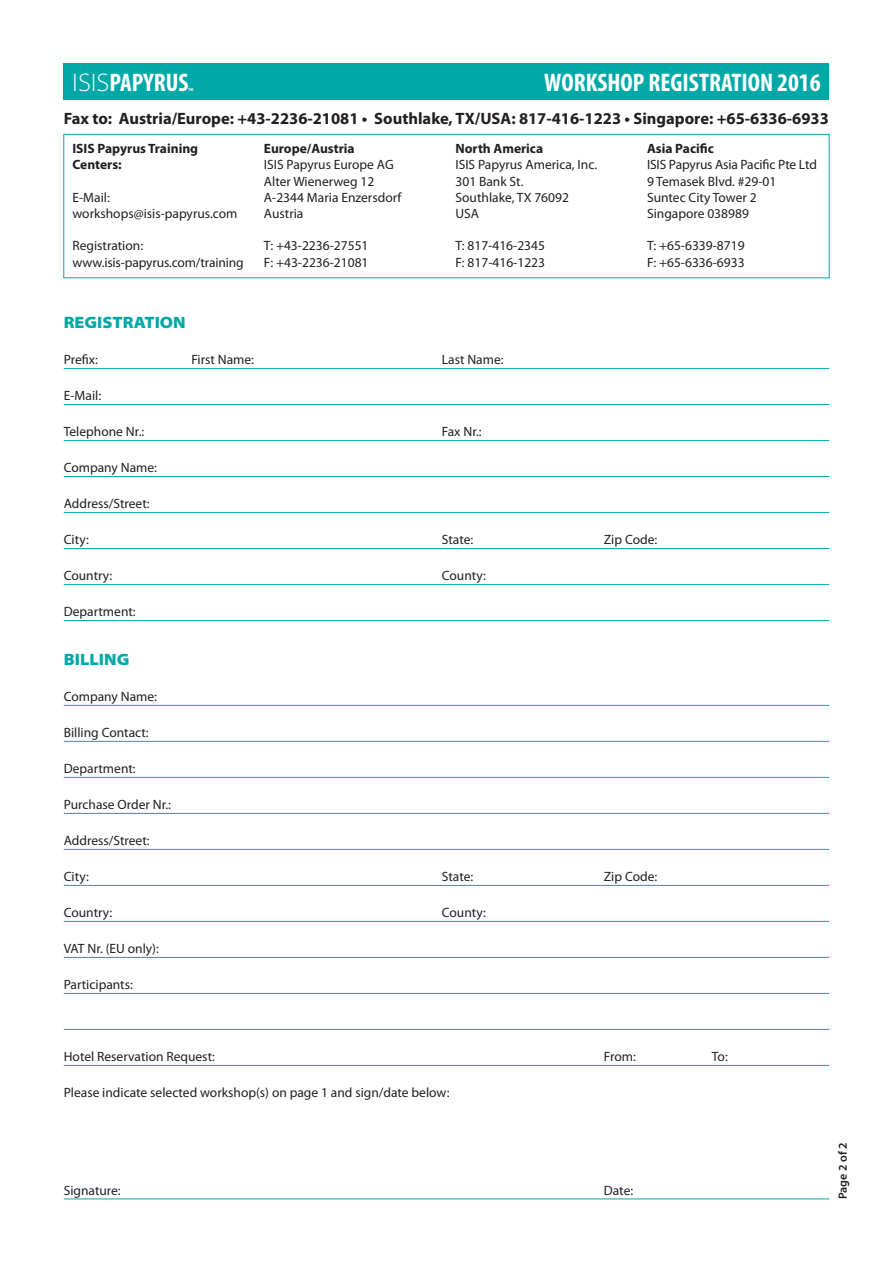
<style>
.page{position:relative;width:893px;height:1263px;background:#fff}
.page>*{position:absolute;margin:0;border:0;box-sizing:border-box;transform-origin:0 0}
.t1{font:700 condensed 25.5px "Myriad Pro";color:#fff}
.t2{font:700 16.5px "Myriad Pro";color:#231f20}
.t3{font:900 semi-expanded 16.5px "Myriad Pro";color:#00a9a7}
.t4{font:13.5px/16.2px "Myriad Pro";color:#231f20}
.t5{font:700 13.5px/16.2px "Myriad Pro";color:#231f20}
.t6{font:600 12px "Myriad Pro";color:#231f20}
.t7{font:700 condensed 4.5px "Myriad Pro";color:#fff}
.s1{font-weight:300;font-stretch:semi-expanded}
</style>
<div class="page">
<hr style="left:64px;top:368px;width:765px;height:1px;background:#00a9a7">
<hr style="left:64px;top:404px;width:765px;height:1px;background:#00a9a7">
<hr style="left:64px;top:440px;width:765px;height:1px;background:#00a9a7">
<hr style="left:64px;top:476px;width:765px;height:1px;background:#00a9a7">
<hr style="left:64px;top:512px;width:765px;height:1px;background:#00a9a7">
<hr style="left:64px;top:548px;width:765px;height:1px;background:#00a9a7">
<hr style="left:64px;top:584px;width:765px;height:1px;background:#00a9a7">
<hr style="left:64px;top:620px;width:765px;height:1px;background:#00a9a7">
<hr style="left:64px;top:705px;width:765px;height:1px;background:#00a9a7">
<hr style="left:64px;top:741px;width:765px;height:1px;background:#00a9a7">
<hr style="left:64px;top:777px;width:765px;height:1px;background:#00a9a7">
<hr style="left:64px;top:813px;width:765px;height:1px;background:#00a9a7">
<hr style="left:64px;top:849px;width:765px;height:1px;background:#00a9a7">
<hr style="left:64px;top:885px;width:765px;height:1px;background:#00a9a7">
<hr style="left:64px;top:921px;width:765px;height:1px;background:#00a9a7">
<hr style="left:64px;top:957px;width:765px;height:1px;background:#00a9a7">
<hr style="left:64px;top:993px;width:765px;height:1px;background:#00a9a7">
<hr style="left:64px;top:1029px;width:765px;height:1px;background:#00a9a7">
<hr style="left:64px;top:1065px;width:765px;height:1px;background:#00a9a7">
<hr style="left:64px;top:1199px;width:765px;height:1px;background:#00a9a7">
<div style="left:64px;top:64px;width:765px;height:36px;background:#00a9a7"></div>
<div style="left:64px;top:134px;width:765px;height:144px;border:1px solid #00a9a7"></div>
<h1 class="t1" style="left:72px;top:69px;width:118px"><span class="s1">ISIS</span>PAPYRUS</h1>
<p class="t7" style="left:189px;top:87px;width:6px">TM</p>
<h1 class="t1" style="left:544px;top:69px;width:278px">WORKSHOP REGISTRATION 2016</h1>
<p class="t2" style="left:64px;top:109px;width:766px">Fax to: Austria/Europe: +43-2236-21081 • Southlake, TX/USA: 817-416-1223 • Singapore: +65-6336-6933</p>
<p class="t5" style="left:72px;top:141px;width:127px">ISIS Papyrus Training<br>Centers:</p>
<p class="t4" style="left:72px;top:189px;width:167px">E-Mail: workshops@isis-papyrus.com</p>
<p class="t4" style="left:72px;top:238px;width:173px">Registration: www.isis-papyrus.com/training</p>
<p class="t5" style="left:264px;top:141px;width:92px">Europe/Austria</p>
<p class="t4" style="left:264px;top:157px;width:139px">ISIS Papyrus Europe AG<br>Alter Wienerweg 12<br>A-2344 Maria Enzersdorf<br>Austria</p>
<p class="t4" style="left:264px;top:238px;width:106px">T: +43-2236-27551<br>F: +43-2236-21081</p>
<p class="t5" style="left:455px;top:141px;width:89px">North America</p>
<p class="t4" style="left:455px;top:157px;width:143px">ISIS Papyrus America, Inc.<br>301 Bank St.<br>Southlake, TX 76092<br>USA</p>
<p class="t4" style="left:455px;top:238px;width:91px">T: 817-416-2345<br>F: 817-416-1223</p>
<p class="t5" style="left:647px;top:141px;width:68px">Asia Pacific</p>
<p class="t4" style="left:647px;top:157px;width:171px">ISIS Papyrus Asia Pacific Pte Ltd<br>9 Temasek Blvd. #29-01<br>Suntec City Tower 2<br>Singapore 038989</p>
<p class="t4" style="left:647px;top:238px;width:99px">T: +65-6339-8719<br>F: +65-6336-6933</p>
<p class="t3" style="left:64px;top:313px;width:124px">REGISTRATION</p>
<p class="t4" style="left:64px;top:352px;width:36px">Prefix:</p>
<p class="t4" style="left:191px;top:352px;width:64px">First Name:</p>
<p class="t4" style="left:442px;top:352px;width:63px">Last Name:</p>
<p class="t4" style="left:64px;top:388px;width:39px">E-Mail:</p>
<p class="t4" style="left:64px;top:424px;width:82px">Telephone Nr.:</p>
<p class="t4" style="left:442px;top:424px;width:41px">Fax Nr.:</p>
<p class="t4" style="left:64px;top:460px;width:95px">Company Name:</p>
<p class="t4" style="left:64px;top:496px;width:87px">Address/Street:</p>
<p class="t4" style="left:64px;top:532px;width:27px">City:</p>
<p class="t4" style="left:442px;top:532px;width:33px">State:</p>
<p class="t4" style="left:604px;top:532px;width:55px">Zip Code:</p>
<p class="t4" style="left:64px;top:568px;width:50px">Country:</p>
<p class="t4" style="left:442px;top:568px;width:46px">County:</p>
<p class="t4" style="left:64px;top:604px;width:73px">Department:</p>
<p class="t3" style="left:64px;top:650px;width:67px">BILLING</p>
<p class="t4" style="left:64px;top:688px;width:95px">Company Name:</p>
<p class="t4" style="left:64px;top:724px;width:86px">Billing Contact:</p>
<p class="t4" style="left:64px;top:760px;width:73px">Department:</p>
<p class="t4" style="left:64px;top:796px;width:109px">Purchase Order Nr.:</p>
<p class="t4" style="left:64px;top:832px;width:87px">Address/Street:</p>
<p class="t4" style="left:64px;top:869px;width:27px">City:</p>
<p class="t4" style="left:442px;top:869px;width:33px">State:</p>
<p class="t4" style="left:604px;top:869px;width:55px">Zip Code:</p>
<p class="t4" style="left:64px;top:905px;width:50px">Country:</p>
<p class="t4" style="left:442px;top:905px;width:46px">County:</p>
<p class="t4" style="left:64px;top:941px;width:97px">VAT Nr. (EU only):</p>
<p class="t4" style="left:64px;top:977px;width:71px">Participants:</p>
<p class="t4" style="left:64px;top:1049px;width:153px">Hotel Reservation Request:</p>
<p class="t4" style="left:604px;top:1049px;width:33px">From:</p>
<p class="t4" style="left:712px;top:1049px;width:17px">To:</p>
<p class="t4" style="left:64px;top:1085px;width:387px">Please indicate selected workshop(s) on page 1 and sign/date below:</p>
<p class="t4" style="left:64px;top:1182px;width:58px">Signature:</p>
<p class="t4" style="left:604px;top:1182px;width:31px">Date:</p>
<p class="t6" style="left:836px;top:1199px;width:58px;rotate:-90deg">Page 2 of 2</p>
</div>
